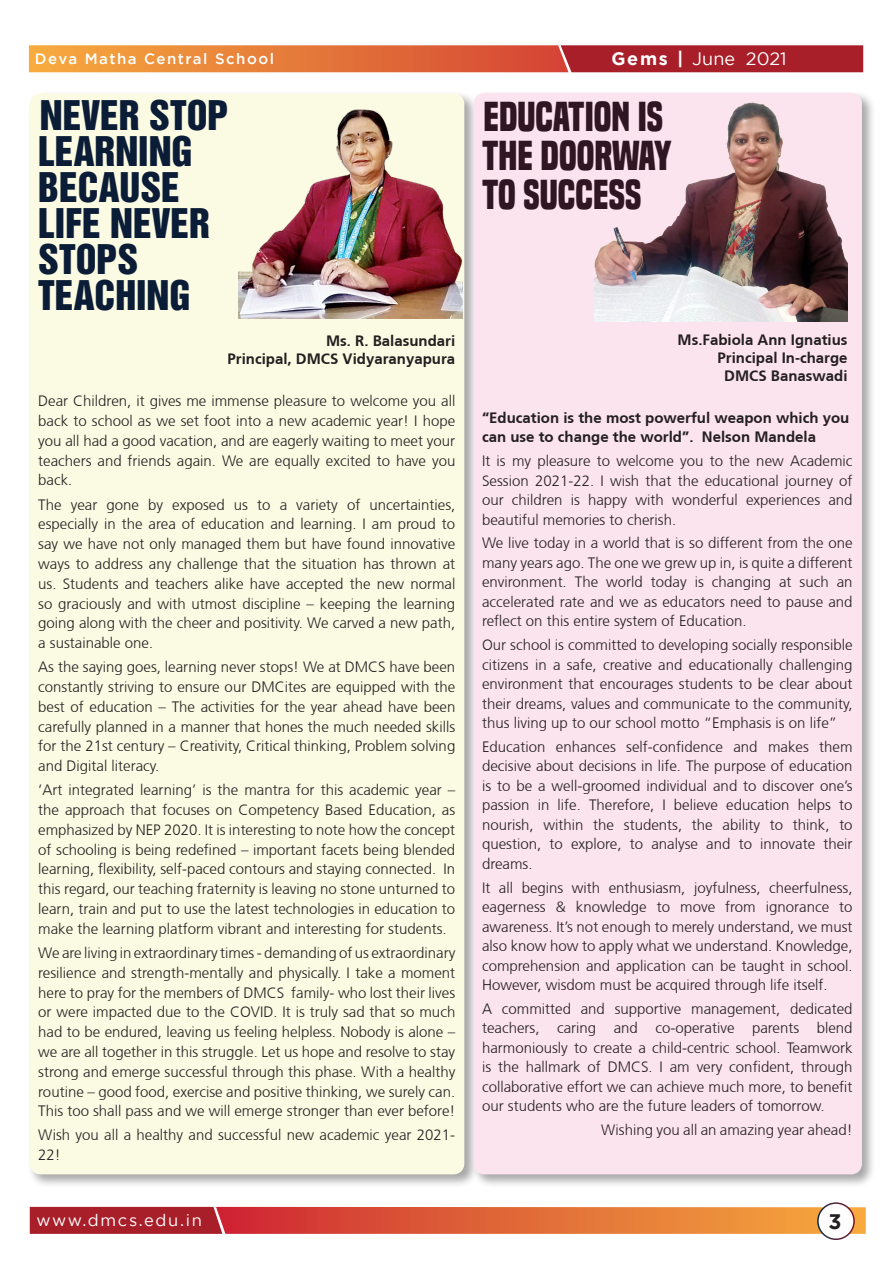
<style>
.page{position:relative;width:893px;height:1263px;background:#fff}
.page>*{position:absolute;margin:0;border:0;box-sizing:border-box;transform-origin:0 0}
.t1{font:700 39px/39px "Built Titling Rg";color:#2f1622}
.t2{font:37.5px/36px "Helvetica Inserat LT";color:#0a1c36}
.t3{font:700 21px "Gotham";color:#231f20}
.t4{font:18px "Gotham";color:#fff}
.t5{font:16.5px "Gotham";letter-spacing:.1em;color:#fff}
.t6{font:300 15px/19.8px "Frutiger CE";color:#231f20;text-align:justify}
.t7{font:700 15px/19.5px "Frutiger CE";color:#231f20}
.t8{font:500 15px "Gotham";letter-spacing:.1em;color:#fff}
.s1{font-weight:700}
</style>
<div class="page">
<svg style="left:29px;top:45px;width:834px;height:27px;background:#d05a36"></svg>
<svg style="left:818px;top:1203px;width:36px;height:36px"></svg>
<div style="left:817px;top:1202px;width:38px;height:38px;border:2px solid #fff;border-radius:50%"></div>
<svg style="left:30px;top:1207px;width:836px;height:27px;background:#d45e3e"></svg>
<div style="left:28px;top:91px;width:450px;height:1097px;background:#231f20;opacity:.39"></div>
<div style="left:30px;top:93px;width:434px;height:1081px;background:#fbfbe3;border-radius:11px"></div>
<div style="left:471px;top:91px;width:405px;height:1097px;background:#231f20;opacity:.39"></div>
<div style="left:474px;top:93px;width:388px;height:1081px;background:#fce4ee;border-radius:11px"></div>
<img style="left:595px;top:103px;width:253px;height:218px">
<img style="left:238px;top:109px;width:224px;height:209px">
<p class="t8" style="left:35px;top:50px;width:241px">Deva Matha Central School</p>
<p class="t4" style="left:611px;top:49px;width:177px"><span class="s1">Gems |</span> June 2021</p>
<p class="t2" style="left:38px;top:98px;width:192px">NEVER STOP<br>LEARNING<br>BECAUSE<br>LIFE NEVER<br>STOPS<br>TEACHING</p>
<p class="t7" style="left:326px;top:331px;width:131px">Ms. R. Balasundari</p>
<p class="t7" style="left:228px;top:349px;width:229px">Principal, DMCS Vidyaranyapura</p>
<p class="t6" style="left:38px;top:391px;width:419px">Dear Children, it gives me immense pleasure to welcome you all back to school as we set foot into a new academic year! I hope you all had a good vacation, and are eagerly waiting to meet your teachers and friends again. We are equally excited to have you back.</p>
<p class="t6" style="left:38px;top:494px;width:419px">The year gone by exposed us to a variety of uncertainties, especially in the area of education and learning. I am proud to say we have not only managed them but have found innovative ways to address any challenge that the situation has thrown at us. Students and teachers alike have accepted the new normal so graciously and with utmost discipline – keeping the learning going along with the cheer and positivity. We carved a new path, a sustainable one.</p>
<p class="t6" style="left:38px;top:657px;width:419px">As the saying goes, learning never stops! We at DMCS have been constantly striving to ensure our DMCites are equipped with the best of education – The activities for the year ahead have been carefully planned in a manner that hones the much needed skills for the 21st century – Creativity, Critical thinking, Problem solving and Digital literacy.</p>
<p class="t6" style="left:38px;top:780px;width:419px">‘Art integrated learning’ is the mantra for this academic year – the approach that focuses on Competency Based Education, as emphasized by NEP 2020. It is interesting to note how the concept of schooling is being redefined – important facets being blended learning, flexibility, self-paced contours and staying connected. In this regard, our teaching fraternity is leaving no stone unturned to learn, train and put to use the latest technologies in education to make the learning platform vibrant and interesting for students.</p>
<p class="t6" style="left:38px;top:943px;width:419px">We are living in extraordinary times - demanding of us extraordinary resilience and strength-mentally and physically. I take a moment here to pray for the members of DMCS family- who lost their lives or were impacted due to the COVID. It is truly sad that so much had to be endured, leaving us feeling helpless. Nobody is alone – we are all together in this struggle. Let us hope and resolve to stay strong and emerge successful through this phase. With a healthy routine – good food, exercise and positive thinking, we surely can.<br>This too shall pass and we will emerge stronger than ever before!</p>
<p class="t6" style="left:38px;top:1125px;width:418px">Wish you all a healthy and successful new academic year 2021-<br>22!</p>
<p class="t1" style="left:482px;top:97px;width:191px">EDUCATION IS<br>THE DOORWAY<br>TO SUCCESS</p>
<p class="t7" style="left:678px;top:330px;width:172px">Ms.Fabiola Ann Ignatius</p>
<p class="t7" style="left:718px;top:348px;width:132px">Principal In-charge</p>
<p class="t7" style="left:724px;top:366px;width:125px">DMCS Banaswadi</p>
<p class="t7" style="left:482px;top:408px;width:369px">“Education is the most powerful weapon which you can use to change the world”. Nelson Mandela</p>
<p class="t6" style="left:482px;top:451px;width:372px">It is my pleasure to welcome you to the new Academic Session 2021-22. I wish that the educational journey of our children is happy with wonderful experiences and beautiful memories to cherish.</p>
<p class="t6" style="left:482px;top:533px;width:372px">We live today in a world that is so different from the one many years ago. The one we grew up in, is quite a different environment. The world today is changing at such an accelerated rate and we as educators need to pause and reflect on this entire system of Education.</p>
<p class="t6" style="left:482px;top:635px;width:372px">Our school is committed to developing socially responsible citizens in a safe, creative and educationally challenging environment that encourages students to be clear about their dreams, values and communicate to the community, thus living up to our school motto “Emphasis is on life”</p>
<p class="t6" style="left:482px;top:737px;width:372px">Education enhances self-confidence and makes them decisive about decisions in life. The purpose of education is to be a well-groomed individual and to discover one’s passion in life. Therefore, I believe education helps to nourish, within the students, the ability to think, to question, to explore, to analyse and to innovate their dreams.</p>
<p class="t6" style="left:482px;top:877px;width:372px">It all begins with enthusiasm, joyfulness, cheerfulness, eagerness &amp; knowledge to move from ignorance to awareness. It’s not enough to merely understand, we must also know how to apply what we understand. Knowledge, comprehension and application can be taught in school.<br>However, wisdom must be acquired through life itself.</p>
<p class="t6" style="left:482px;top:999px;width:372px">A committed and supportive management, dedicated teachers, caring and co-operative parents blend harmoniously to create a child-centric school. Teamwork is the hallmark of DMCS. I am very confident, through collaborative effort we can achieve much more, to benefit our students who are the future leaders of tomorrow.</p>
<p class="t6" style="left:601px;top:1120px;width:253px">Wishing you all an amazing year ahead!</p>
<p class="t5" style="left:36px;top:1211px;width:167px">www.dmcs.edu.in</p>
<h3 class="t3" style="left:829px;top:1209px;width:15px">3</h3>
</div>
